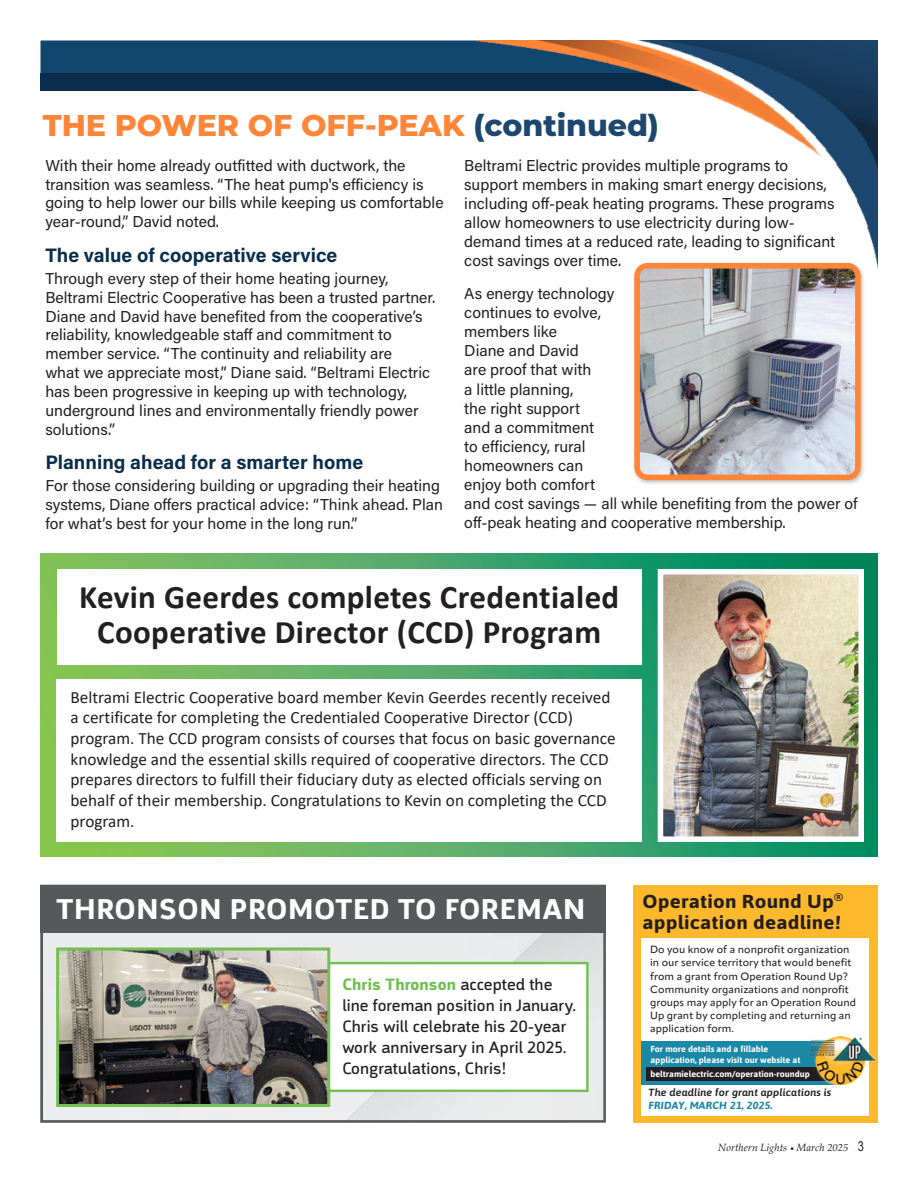
<style>
.page{position:relative;width:918px;height:1188px;background:#fff}
.page>*{position:absolute;margin:0;border:0;box-sizing:border-box;transform-origin:0 0}
.t1{font:700 33px/35.2px "Calibri";letter-spacing:.01em;color:#231f20;text-align:center}
.t2{font:800 30px "Montserrat";color:#ff8538}
.t3{font:700 29.4px "Argumentum";letter-spacing:.02em;color:#fff;scale:1.04 1}
.t4{font:700 19.5px "Acumin Pro";color:#0b2e4c}
.t5{font:700 18.75px/21.1px "Asap";letter-spacing:.01em;color:#231f20;scale:1.1 1}
.t6{font:17.25px/20.7px "Calibri";color:#231f20}
.t7{font:16.8px/21px "Argumentum";letter-spacing:.005em;color:#231f20;scale:1.05 1}
.t8{font:15.75px/19.2px "Acumin Pro";color:#231f20}
.t9{font:italic 10.5px "Palatino Linotype";color:#231f20}
.t10{font:500 10.35px/13.2px "Apparat";letter-spacing:.005em;color:#231f20}
.t11{font:italic 600 10.35px/12.8px "Asap";letter-spacing:.01em;color:#231f20;scale:1.05 1}
.t12{font:700 8.7px/10.8px "Asap";color:#fff}
.s1{color:#1d476f}
.s2{font-weight:700;color:#72c054}
.s3{font-weight:700;color:#1a88a6}
.s4{font-family:"Minion Pro"}
.s5{font-family:"Arial Narrow";font-style:normal;font-size:13.5px}
</style>
<div class="page">
<div style="left:44px;top:932px;width:471px;height:187px;background:#ebebec"></div>
<img style="left:570px;top:932px;width:32px;height:132px">
<img style="left:515px;top:932px;width:55px;height:187px">
<div style="left:461px;top:959px;width:56px;height:160px;background:#eaebeb"></div>
<img style="left:411px;top:1092px;width:53px;height:27px">
<img style="left:355px;top:1092px;width:56px;height:27px">
<svg style="left:344px;top:1110px;width:13px;height:9px"></svg>
<img style="left:249px;top:1115px;width:56px;height:4px">
<div style="left:40px;top:885px;width:566px;height:47px;background:#57585a"></div>
<div style="left:40px;top:885px;width:566px;height:238px;border:3px solid #57585a"></div>
<div style="left:63px;top:962px;width:526px;height:130px;background:#fff;border:2px solid #72c054"></div>
<svg style="left:40px;top:554px;width:838px;height:303px;background:#4ba965"></svg>
<div style="left:57px;top:569px;width:585px;height:95px;background:#fff"></div>
<div style="left:56px;top:679px;width:586px;height:163px;background:#fff"></div>
<img style="left:665px;top:576px;width:192px;height:259px">
<div style="left:658px;top:569px;width:206px;height:273px;border:6px solid #fff"></div>
<img style="left:60px;top:952px;width:266px;height:151px">
<div style="left:56px;top:948px;width:274px;height:159px;border:3px solid #72c054"></div>
<div style="left:40px;top:40px;width:436px;height:33px;background:#11476f"></div>
<div style="left:40px;top:73px;width:671px;height:18px;background:#0b2e4c"></div>
<img style="left:476px;top:40px;width:402px;height:230px">
<div style="left:632px;top:261px;width:234px;height:224px;background:#231f20;opacity:.25"></div>
<img style="left:641px;top:270px;width:213px;height:203px">
<div style="left:634px;top:263px;width:227px;height:217px;border:6px solid #ff8538;border-radius:10px"></div>
<div style="left:633px;top:885px;width:245px;height:238px;background:#fdb82c"></div>
<div style="left:642px;top:938px;width:227px;height:177px;background:#fff"></div>
<div style="left:642px;top:1041px;width:196px;height:43px;background:#1a88a6"></div>
<div style="left:646px;top:1067px;width:188px;height:13px;background:#231f20"></div>
<div style="left:809px;top:1034px;width:67px;height:53px;background:#fff;opacity:.6"></div>
<img style="left:811px;top:1036px;width:63px;height:49px">
<p class="t2" style="left:43px;top:104px;width:618px">THE POWER OF OFF-PEAK <span class="s1">(continued)</span></p>
<p class="t8" style="left:45px;top:155px;width:400px">With their home already outfitted with ductwork, the transition was seamless. “The heat pump's efficiency is going to help lower our bills while keeping us comfortable year-round,” David noted.</p>
<p class="t4" style="left:45px;top:241px;width:294px">The value of cooperative service</p>
<p class="t8" style="left:45px;top:268px;width:391px">Through every step of their home heating journey, Beltrami Electric Cooperative has been a trusted partner.<br>Diane and David have benefited from the cooperative’s reliability, knowledgeable staff and commitment to member service. “The continuity and reliability are<br>what we appreciate most,” Diane said. “Beltrami Electric has been progressive in keeping up with technology, underground lines and environmentally friendly power solutions.”</p>
<p class="t4" style="left:45px;top:449px;width:319px">Planning ahead for a smarter home</p>
<p class="t8" style="left:45px;top:476px;width:399px">For those considering building or upgrading their heating systems, Diane offers practical advice: “Think ahead. Plan for what’s best for your home in the long run.”</p>
<p class="t8" style="left:464px;top:155px;width:372px">Beltrami Electric provides multiple programs to support members in making smart energy decisions, including off-peak heating programs. These programs allow homeowners to use electricity during low&shy;demand times at a reduced rate, leading to significant cost savings over time.</p>
<p class="t8" style="left:464px;top:283px;width:395px">As energy technology<br>continues to evolve,<br>members like<br>Diane and David<br>are proof that with<br>a little planning,<br>the right support<br>and a commitment<br>to efficiency, rural<br>homeowners can<br>enjoy both comfort<br>and cost savings — all while benefiting from the power of off-peak heating and cooperative membership.</p>
<p class="t1" style="left:79px;top:579px;width:542px">Kevin Geerdes completes Credentialed<br>Cooperative Director (CCD) Program</p>
<p class="t6" style="left:71px;top:686px;width:547px">Beltrami Electric Cooperative board member Kevin Geerdes recently received a certificate for completing the Credentialed Cooperative Director (CCD) program. The CCD program consists of courses that focus on basic governance knowledge and the essential skills required of cooperative directors. The CCD prepares directors to fulfill their fiduciary duty as elected officials serving on behalf of their membership. Congratulations to Kevin on completing the CCD program.</p>
<p class="t3" style="left:56px;top:891px;width:510px">THRONSON PROMOTED TO FOREMAN</p>
<p class="t7" style="left:342px;top:974px;width:224px"><span class="s2">Chris Thronson</span> accepted the line foreman position in January.<br>Chris will celebrate his 20-year work anniversary in April 2025.<br>Congratulations, Chris!</p>
<p class="t5" style="left:642px;top:889px;width:184px">Operation Round Up<sup>® </sup>application deadline!</p>
<p class="t10" style="left:650px;top:943px;width:208px">Do you know of a nonprofit organization in our service territory that would benefit from a grant from Operation Round Up?<br>Community organizations and nonprofit groups may apply for an Operation Round Up grant by completing and returning an application form.</p>
<p class="t12" style="left:650px;top:1044px;width:151px">For more details and a fillable application, please visit our website at</p>
<p class="t12" style="left:650px;top:1068px;width:161px">beltramielectric.com/operation-roundup</p>
<p class="t11" style="left:649px;top:1086px;width:176px">The deadline for grant applications is<br><span class="s3">FRIDAY, MARCH 21, 2025.</span></p>
<p class="t9" style="left:718px;top:1140px;width:147px">Northern Lights <span class="s4">•</span> March 2025 <span class="s5">3</span></p>
</div>
